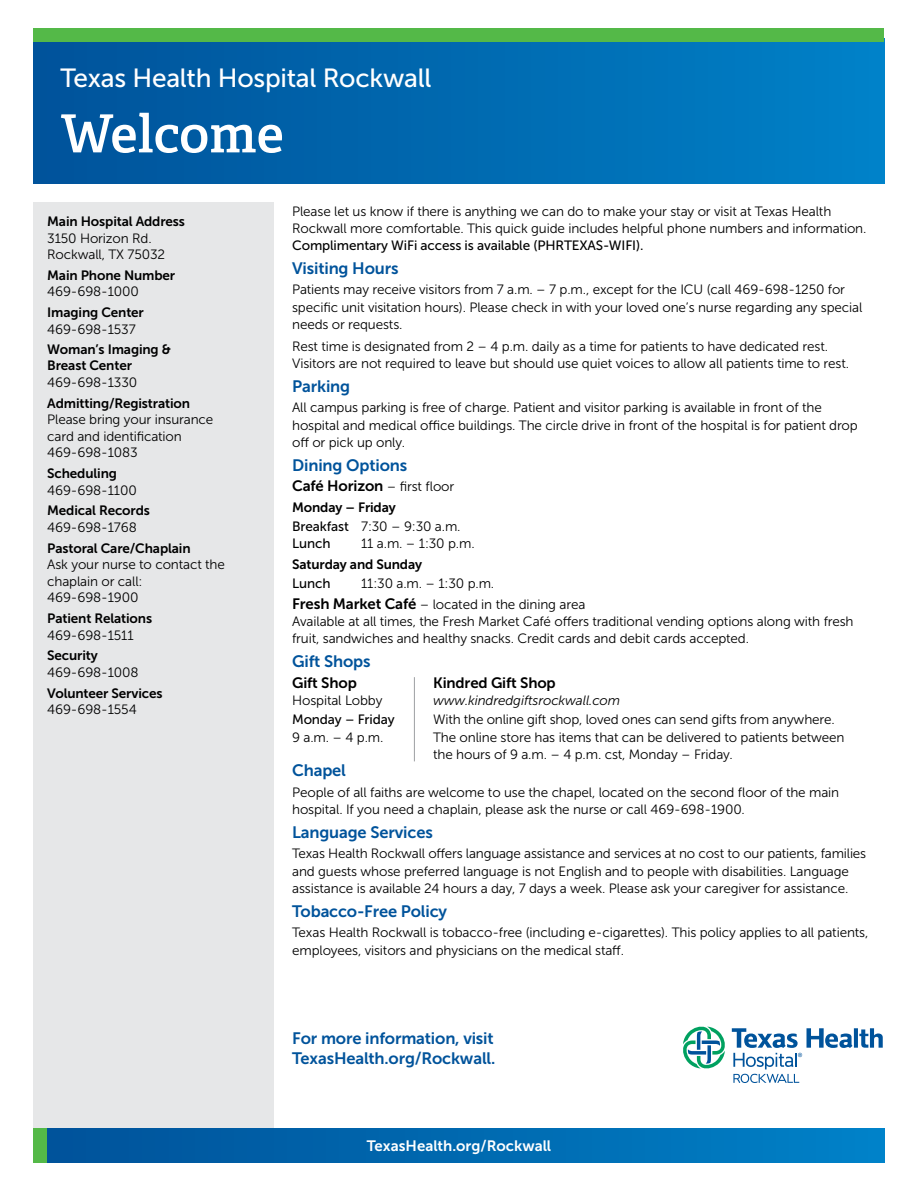
<style>
.page{position:relative;width:918px;height:1188px;background:#fff}
.page>*{position:absolute;margin:0;border:0;box-sizing:border-box;transform-origin:0 0}
.t1{font:600 52.5px "Adelle Basic";color:#fff}
.t2{font:26.25px "Museo Sans 500";letter-spacing:-.01em;color:#fff}
.t3{font:16.5px/19.8px "Museo Sans 700";letter-spacing:-.01em;color:#00539b}
.t4{font:15px "Museo Sans 700";letter-spacing:-.01em;color:#000}
.t5{font:15px "Museo Sans 700";color:#fff}
.t6{font:13.5px/17.2px "Museo Sans 300";letter-spacing:-.01em;color:#000}
.t7{font:13.5px/16.2px "Museo Sans 700";letter-spacing:-.01em;color:#000}
.t8{font:13.5px "Museo Sans 500";letter-spacing:-.01em;color:#000}
.t9{font:italic 13.5px "Museo Sans 300";letter-spacing:-.01em;color:#000}
.s1{font-family:"Museo Sans 300";font-size:13.5px}
.s2{font-family:"Museo Sans 500"}
.s3{font-family:"Museo Sans 700";font-size:15px}
</style>
<div class="page">
<div style="left:34px;top:202px;width:240px;height:935px;background:#e6e7e8"></div>
<div style="left:46px;top:1128px;width:838px;height:35px;background:linear-gradient(to right,#005299,#0081c7)"></div>
<div style="left:34px;top:1128px;width:13px;height:35px;background:#54b948"></div>
<div style="left:34px;top:38px;width:850px;height:145px;background:linear-gradient(to right,#00529a,#0081c7)"></div>
<div style="left:34px;top:29px;width:850px;height:13px;background:#54b948"></div>
<svg style="left:683px;top:1027px;width:42px;height:42px"></svg>
<hr style="left:854px;top:1028px;width:4px;height:20px;background:#00539b">
<svg style="left:859px;top:1028px;width:24px;height:20px"></svg>
<svg style="left:732px;top:1028px;width:121px;height:55px"></svg>
<hr style="left:414px;top:677px;width:1px;height:84px;background:#9d9fa2">
<h2 class="t2" style="left:60px;top:63px;width:372px">Texas Health Hospital Rockwall</h2>
<h1 class="t1" style="left:60px;top:101px;width:225px">Welcome</h1>
<p class="t7" style="left:47px;top:213px;width:139px">Main Hospital Address</p>
<p class="t6" style="left:47px;top:230px;width:119px;line-height:16.5px">3150 Horizon Rd.<br>Rockwall, TX 75032</p>
<p class="t7" style="left:47px;top:267px;width:129px">Main Phone Number</p>
<p class="t6" style="left:47px;top:283px;width:93px">469-698-1000</p>
<p class="t7" style="left:47px;top:304px;width:98px">Imaging Center</p>
<p class="t6" style="left:47px;top:321px;width:90px">469-698-1537</p>
<p class="t7" style="left:47px;top:341px;width:125px">Woman’s Imaging &amp;<br>Breast Center</p>
<p class="t6" style="left:47px;top:374px;width:91px">469-698-1330</p>
<p class="t7" style="left:47px;top:395px;width:144px">Admitting/Registration</p>
<p class="t6" style="left:47px;top:411px;width:168px;line-height:16.5px">Please bring your insurance card and identification<br>469-698-1083</p>
<p class="t7" style="left:47px;top:465px;width:71px">Scheduling</p>
<p class="t6" style="left:47px;top:481px;width:91px">469-698-1100</p>
<p class="t7" style="left:47px;top:503px;width:104px">Medical Records</p>
<p class="t6" style="left:47px;top:519px;width:91px">469-698-1768</p>
<p class="t7" style="left:47px;top:540px;width:145px">Pastoral Care/Chaplain</p>
<p class="t6" style="left:47px;top:556px;width:179px;line-height:16.5px">Ask your nurse to contact the chaplain or call:<br>469-698-1900</p>
<p class="t7" style="left:47px;top:610px;width:106px">Patient Relations</p>
<p class="t6" style="left:47px;top:626px;width:88px">469-698-1511</p>
<p class="t7" style="left:47px;top:648px;width:52px">Security</p>
<p class="t6" style="left:47px;top:664px;width:93px">469-698-1008</p>
<p class="t7" style="left:47px;top:685px;width:117px">Volunteer Services</p>
<p class="t6" style="left:47px;top:701px;width:91px">469-698-1554</p>
<p class="t6" style="left:292px;top:202px;width:576px">Please let us know if there is anything we can do to make your stay or visit at Texas Health<br>Rockwall more comfortable. This quick guide includes helpful phone numbers and information.</p>
<p class="t8" style="left:292px;top:238px;width:353px">Complimentary WiFi access is available (PHRTEXAS-WIFI).</p>
<p class="t3" style="left:292px;top:258px;width:108px">Visiting Hours</p>
<p class="t6" style="left:292px;top:281px;width:572px">Patients may receive visitors from 7 a.m. – 7 p.m., except for the ICU (call 469-698-1250 for specific unit visitation hours). Please check in with your loved one’s nurse regarding any special needs or requests.</p>
<p class="t6" style="left:292px;top:337px;width:558px">Rest time is designated from 2 – 4 p.m. daily as a time for patients to have dedicated rest.<br>Visitors are not required to leave but should use quiet voices to allow all patients time to rest.</p>
<p class="t3" style="left:292px;top:376px;width:60px">Parking</p>
<p class="t6" style="left:292px;top:399px;width:567px">All campus parking is free of charge. Patient and visitor parking is available in front of the hospital and medical office buildings. The circle drive in front of the hospital is for patient drop off or pick up only.</p>
<p class="t3" style="left:292px;top:455px;width:117px">Dining Options</p>
<p class="t4" style="left:292px;top:478px;width:164px">Café Horizon <span class="s1">– first floor</span></p>
<p class="t7" style="left:292px;top:499px;width:105px">Monday – Friday</p>
<p class="t6" style="left:292px;top:518px;width:170px"><span class="s2">Breakfast</span> 7:30 – 9:30 a.m.</p>
<p class="t8" style="left:292px;top:536px;width:40px">Lunch</p>
<p class="t6" style="left:361px;top:535px;width:115px">11 a.m. – 1:30 p.m.</p>
<p class="t7" style="left:292px;top:556px;width:132px">Saturday and Sunday</p>
<p class="t8" style="left:292px;top:576px;width:40px">Lunch</p>
<p class="t6" style="left:292px;top:574px;width:295px;line-height:20.4px;text-indent:69px">11:30 a.m. – 1:30 p.m.<br><span class="s3">Fresh Market Café</span> – located in the dining area</p>
<p class="t6" style="left:292px;top:613px;width:563px">Available at all times, the Fresh Market Café offers traditional vending options along with fresh fruit, sandwiches and healthy snacks. Credit cards and debit cards accepted.</p>
<p class="t3" style="left:292px;top:652px;width:80px">Gift Shops</p>
<p class="t4" style="left:292px;top:674px;width:66px">Gift Shop</p>
<p class="t4" style="left:433px;top:674px;width:124px">Kindred Gift Shop</p>
<p class="t6" style="left:292px;top:692px;width:92px">Hospital Lobby</p>
<p class="t9" style="left:433px;top:693px;width:189px">www.kindredgiftsrockwall.com</p>
<p class="t8" style="left:292px;top:712px;width:104px">Monday – Friday</p>
<p class="t6" style="left:433px;top:711px;width:403px">With the online gift shop, loved ones can send gifts from anywhere.</p>
<p class="t6" style="left:292px;top:729px;width:93px">9 a.m. – 4 p.m.</p>
<p class="t6" style="left:433px;top:729px;width:413px">The online store has items that can be delivered to patients between the hours of 9 a.m. – 4 p.m. cst, Monday – Friday.</p>
<p class="t3" style="left:292px;top:761px;width:55px">Chapel</p>
<p class="t6" style="left:292px;top:784px;width:549px">People of all faiths are welcome to use the chapel, located on the second floor of the main hospital. If you need a chaplain, please ask the nurse or call 469-698-1900.</p>
<p class="t3" style="left:292px;top:822px;width:142px">Language Services</p>
<p class="t6" style="left:292px;top:845px;width:576px">Texas Health Rockwall offers language assistance and services at no cost to our patients, families and guests whose preferred language is not English and to people with disabilities. Language assistance is available 24 hours a day, 7 days a week. Please ask your caregiver for assistance.</p>
<p class="t3" style="left:292px;top:901px;width:157px">Tobacco-Free Policy</p>
<p class="t6" style="left:292px;top:924px;width:578px">Texas Health Rockwall is tobacco-free (including e-cigarettes). This policy applies to all patients, employees, visitors and physicians on the medical staff.</p>
<p class="t3" style="left:292px;top:1028px;width:205px">For more information, visit<br>TexasHealth.org/Rockwall.</p>
<p class="t5" style="left:367px;top:1138px;width:186px">TexasHealth.org/Rockwall</p>
</div>
